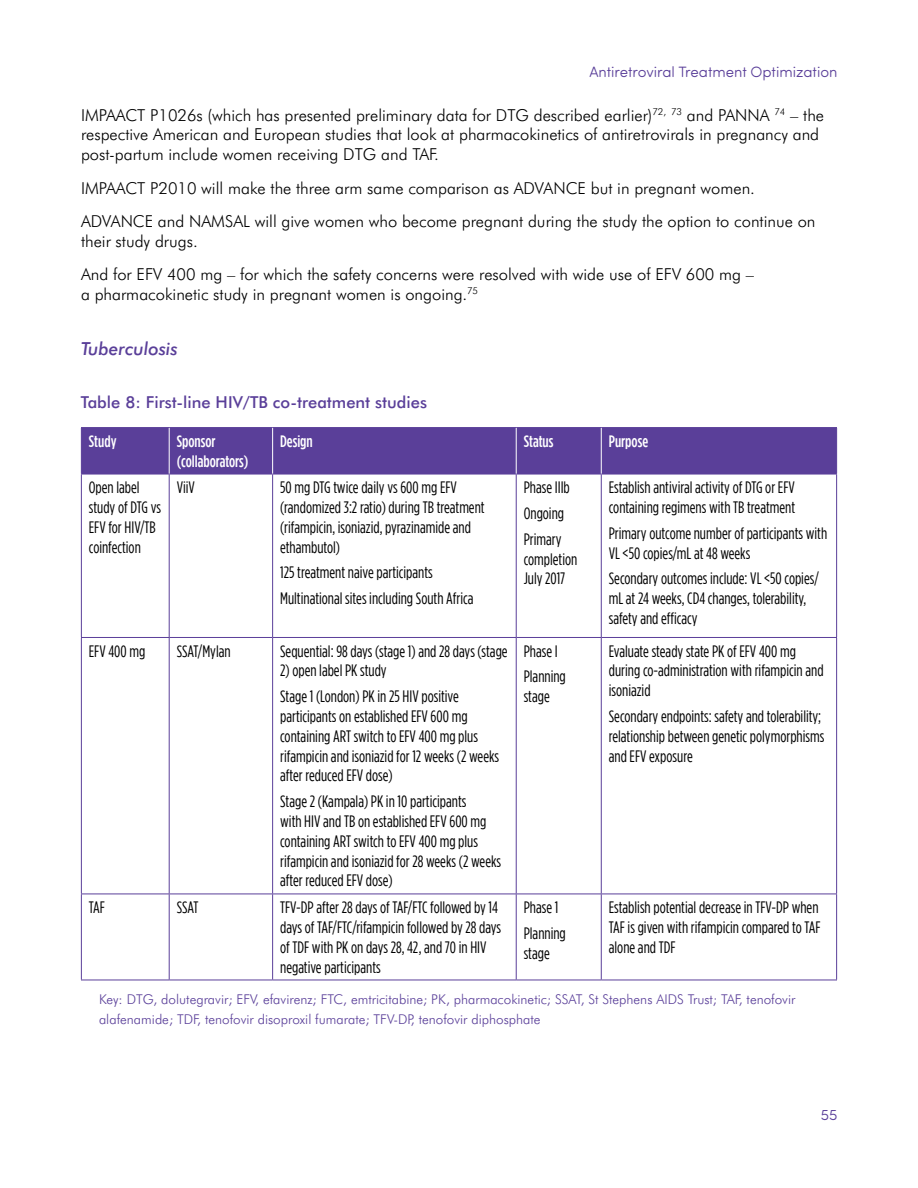
<style>
.page{position:relative;width:918px;height:1188px;background:#fff}
.page>*{position:absolute;margin:0;border:0;box-sizing:border-box;transform-origin:0 0}
.t1{font:italic 500 18px "Futura BT";color:#5a3f99}
.t2{font:16.5px/19.8px "Gotham Condensed";color:#000}
.t3{font:300 16.5px/19.8px "Futura BT";color:#000}
.t4{font:500 16.5px/19.8px "Gotham Condensed";color:#fff}
.t5{font:500 16.5px "Futura BT";color:#5a3f99}
.t6{font:300 15px "Sofia Pro Soft";color:#5a3f99}
.t7{font:300 13.5px/19.8px "Futura BT";color:#5a3f99}
</style>
<div class="page">
<div style="left:82px;top:428px;width:754px;height:46px;background:#5a3f99"></div>
<hr style="left:81px;top:427px;width:88px;height:1px;background:#5a3f99">
<hr style="left:81px;top:428px;width:1px;height:46px;background:#5a3f99">
<hr style="left:169px;top:427px;width:104px;height:1px;background:#5a3f99">
<hr style="left:273px;top:427px;width:243px;height:1px;background:#5a3f99">
<hr style="left:516px;top:427px;width:85px;height:1px;background:#5a3f99">
<hr style="left:601px;top:427px;width:236px;height:1px;background:#5a3f99">
<hr style="left:836px;top:428px;width:1px;height:46px;background:#5a3f99">
<hr style="left:81px;top:474px;width:88px;height:1px;background:#5a3f99">
<hr style="left:81px;top:474px;width:1px;height:163px;background:#5a3f99">
<hr style="left:169px;top:474px;width:104px;height:1px;background:#5a3f99">
<hr style="left:169px;top:474px;width:1px;height:163px;background:#5a3f99">
<hr style="left:273px;top:474px;width:243px;height:1px;background:#5a3f99">
<hr style="left:272px;top:474px;width:1px;height:163px;background:#5a3f99">
<hr style="left:516px;top:474px;width:85px;height:1px;background:#5a3f99">
<hr style="left:516px;top:474px;width:1px;height:163px;background:#5a3f99">
<hr style="left:601px;top:474px;width:236px;height:1px;background:#5a3f99">
<hr style="left:601px;top:474px;width:1px;height:163px;background:#5a3f99">
<hr style="left:836px;top:474px;width:1px;height:163px;background:#5a3f99">
<hr style="left:81px;top:637px;width:88px;height:1px;background:#5a3f99">
<hr style="left:81px;top:638px;width:1px;height:256px;background:#5a3f99">
<hr style="left:169px;top:637px;width:104px;height:1px;background:#5a3f99">
<hr style="left:169px;top:638px;width:1px;height:256px;background:#5a3f99">
<hr style="left:273px;top:637px;width:243px;height:1px;background:#5a3f99">
<hr style="left:272px;top:638px;width:1px;height:256px;background:#5a3f99">
<hr style="left:516px;top:637px;width:85px;height:1px;background:#5a3f99">
<hr style="left:516px;top:638px;width:1px;height:256px;background:#5a3f99">
<hr style="left:601px;top:637px;width:236px;height:1px;background:#5a3f99">
<hr style="left:601px;top:638px;width:1px;height:256px;background:#5a3f99">
<hr style="left:836px;top:638px;width:1px;height:256px;background:#5a3f99">
<hr style="left:81px;top:894px;width:88px;height:1px;background:#5a3f99">
<hr style="left:81px;top:894px;width:1px;height:86px;background:#5a3f99">
<hr style="left:169px;top:894px;width:104px;height:1px;background:#5a3f99">
<hr style="left:169px;top:894px;width:1px;height:86px;background:#5a3f99">
<hr style="left:273px;top:894px;width:243px;height:1px;background:#5a3f99">
<hr style="left:272px;top:894px;width:1px;height:86px;background:#5a3f99">
<hr style="left:516px;top:894px;width:85px;height:1px;background:#5a3f99">
<hr style="left:516px;top:894px;width:1px;height:86px;background:#5a3f99">
<hr style="left:601px;top:894px;width:236px;height:1px;background:#5a3f99">
<hr style="left:601px;top:894px;width:1px;height:86px;background:#5a3f99">
<hr style="left:836px;top:894px;width:1px;height:86px;background:#5a3f99">
<hr style="left:81px;top:980px;width:88px;height:1px;background:#5a3f99">
<hr style="left:169px;top:980px;width:104px;height:1px;background:#5a3f99">
<hr style="left:273px;top:980px;width:243px;height:1px;background:#5a3f99">
<hr style="left:516px;top:980px;width:85px;height:1px;background:#5a3f99">
<hr style="left:601px;top:980px;width:236px;height:1px;background:#5a3f99">
<hr style="left:169px;top:428px;width:1px;height:46px;background:#fff">
<hr style="left:272px;top:428px;width:1px;height:46px;background:#fff">
<hr style="left:516px;top:428px;width:1px;height:46px;background:#fff">
<hr style="left:601px;top:428px;width:1px;height:46px;background:#fff">
<p class="t6" style="left:589px;top:61px;width:250px">Antiretroviral Treatment Optimization</p>
<p class="t3" style="left:81px;top:105px;width:745px">IMPAACT P1026s (which has presented preliminary data for DTG described earlier)<sup>72,</sup> <sup>73</sup> and PANNA <sup>74</sup> – the respective American and European studies that look at pharmacokinetics of antiretrovirals in pregnancy and post-partum include women receiving DTG and TAF.</p>
<p class="t3" style="left:81px;top:171px;width:736px;line-height:33.3px">IMPAACT P2010 will make the three arm same comparison as ADVANCE but in pregnant women.<br>ADVANCE and NAMSAL will give women who become pregnant during the study the option to continue on</p>
<p class="t3" style="left:81px;top:224px;width:675px;line-height:33.3px">their study drugs.<br>And for EFV 400 mg – for which the safety concerns were resolved with wide use of EFV 600 mg –</p>
<p class="t3" style="left:81px;top:284px;width:399px">a pharmacokinetic study in pregnant women is ongoing.<sup>75</sup></p>
<p class="t1" style="left:81px;top:337px;width:98px">Tuberculosis</p>
<p class="t5" style="left:81px;top:392px;width:348px">Table 8: First-line HIV/TB co-treatment studies</p>
<p class="t4" style="left:89px;top:431px;width:29px">Study</p>
<p class="t4" style="left:177px;top:431px;width:73px">Sponsor (collaborators)</p>
<p class="t4" style="left:280px;top:431px;width:34px">Design</p>
<p class="t4" style="left:524px;top:431px;width:31px">Status</p>
<p class="t4" style="left:609px;top:431px;width:41px">Purpose</p>
<p class="t2" style="left:89px;top:477px;width:74px">Open label study of DTG vs<br>EFV for HIV/TB coinfection</p>
<p class="t2" style="left:177px;top:477px;width:20px">ViiV</p>
<p class="t2" style="left:280px;top:477px;width:206px">50 mg DTG twice daily vs 600 mg EFV (randomized 3:2 ratio) during TB treatment (rifampicin, isoniazid, pyrazinamide and ethambutol)</p>
<p class="t2" style="left:280px;top:559px;width:195px;line-height:25.8px">125 treatment naive participants<br>Multinational sites including South Africa</p>
<p class="t2" style="left:609px;top:477px;width:188px">Establish antiviral activity of DTG or EFV containing regimens with TB treatment</p>
<p class="t2" style="left:609px;top:523px;width:220px">Primary outcome number of participants with<br>VL &lt;50 copies/mL at 48 weeks</p>
<p class="t2" style="left:609px;top:569px;width:212px">Secondary outcomes include: VL &lt;50 copies/ mL at 24 weeks, CD4 changes, tolerability, safety and efficacy</p>
<p class="t2" style="left:524px;top:474px;width:48px;line-height:25.8px">Phase IIIb<br>Ongoing<br>Primary</p>
<p class="t2" style="left:524px;top:549px;width:55px">completion<br>July 2017</p>
<p class="t2" style="left:89px;top:641px;width:58px">EFV 400 mg</p>
<p class="t2" style="left:177px;top:641px;width:55px">SSAT/Mylan</p>
<p class="t2" style="left:280px;top:641px;width:229px">Sequential: 98 days (stage 1) and 28 days (stage</p>
<p class="t2" style="left:280px;top:658px;width:180px;line-height:25.8px">2) open label PK study<br>Stage 1 (London) PK in 25 HIV positive</p>
<p class="t2" style="left:280px;top:706px;width:221px">participants on established EFV 600 mg containing ART switch to EFV 400 mg plus rifampicin and isoniazid for 12 weeks (2 weeks after reduced EFV dose)</p>
<p class="t2" style="left:280px;top:791px;width:223px">Stage 2 (Kampala) PK in 10 participants<br>with HIV and TB on established EFV 600 mg containing ART switch to EFV 400 mg plus rifampicin and isoniazid for 28 weeks (2 weeks after reduced EFV dose)</p>
<p class="t2" style="left:524px;top:638px;width:44px;line-height:25.8px">Phase I<br>Planning</p>
<p class="t2" style="left:524px;top:686px;width:28px">stage</p>
<p class="t2" style="left:89px;top:897px;width:18px">TAF</p>
<p class="t2" style="left:177px;top:897px;width:23px">SSAT</p>
<p class="t2" style="left:280px;top:897px;width:223px">TFV-DP after 28 days of TAF/FTC followed by 14 days of TAF/FTC/rifampicin followed by 28 days of TDF with PK on days 28, 42, and 70 in HIV negative participants</p>
<p class="t2" style="left:524px;top:894px;width:44px;line-height:25.8px">Phase 1<br>Planning</p>
<p class="t2" style="left:524px;top:943px;width:28px">stage</p>
<p class="t2" style="left:609px;top:641px;width:216px">Evaluate steady state PK of EFV 400 mg during co-administration with rifampicin and isoniazid</p>
<p class="t2" style="left:609px;top:706px;width:217px">Secondary endpoints: safety and tolerability; relationship between genetic polymorphisms and EFV exposure</p>
<p class="t2" style="left:609px;top:897px;width:213px">Establish potential decrease in TFV-DP when<br>TAF is given with rifampicin compared to TAF alone and TDF</p>
<p class="t7" style="left:99px;top:989px;width:698px">Key: DTG, dolutegravir; EFV, efavirenz; FTC, emtricitabine; PK, pharmacokinetic; SSAT, St Stephens AIDS Trust; TAF, tenofovir alafenamide; TDF, tenofovir disoproxil fumarate; TFV-DP, tenofovir diphosphate</p>
<p class="t6" style="left:821px;top:1105px;width:18px">55</p>
</div>
